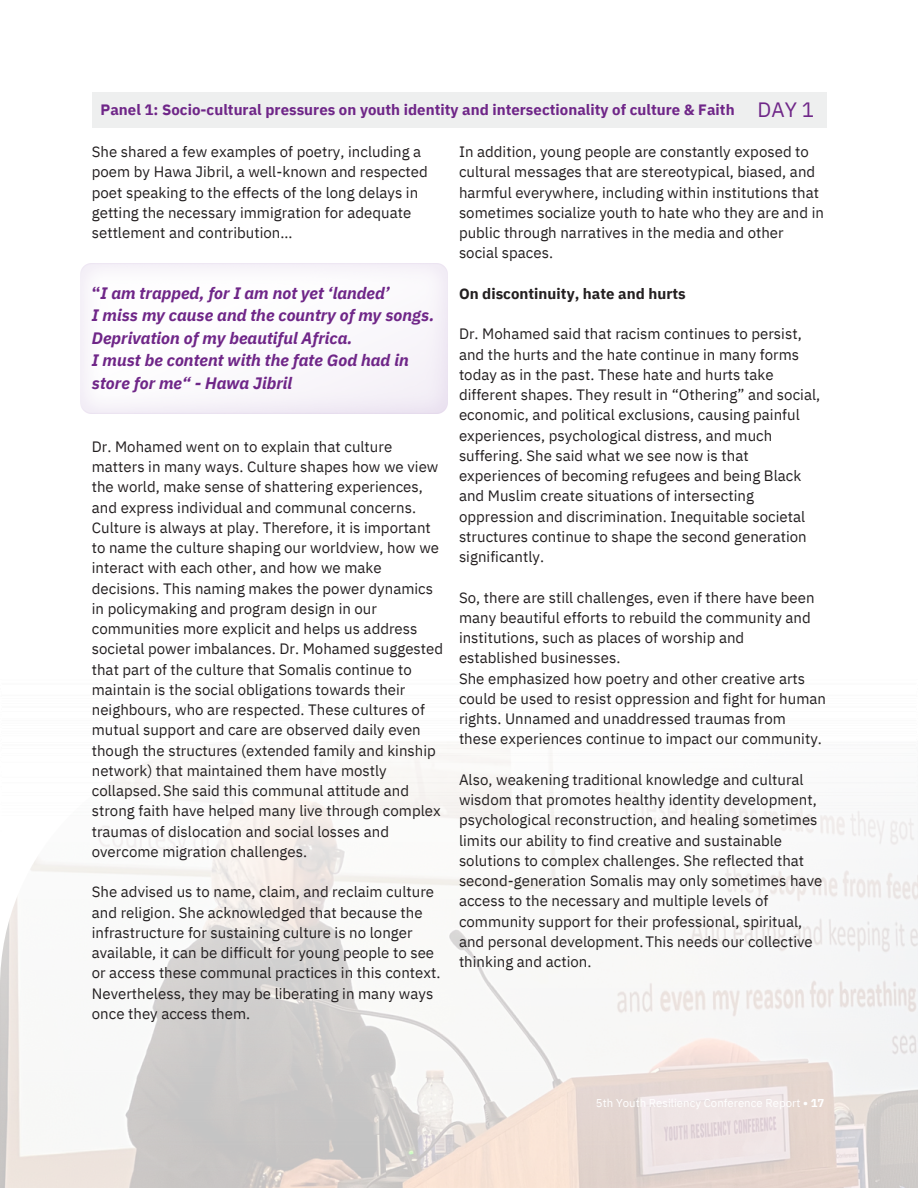
<style>
.page{position:relative;width:918px;height:1188px;background:#fff}
.page>*{position:absolute;margin:0;border:0;box-sizing:border-box;transform-origin:0 0}
.t1{font:20.7px "IBM Plex Sans";color:#6f2688}
.t2{font:italic 700 16.5px/22.5px "IBM Plex Sans";color:#6f2688}
.t3{font:15px/20.2px "IBM Plex Sans";color:#231f20}
.t4{font:700 15px "IBM Plex Sans";color:#6f2688}
.t5{font:700 15px "IBM Plex Sans";color:#231f20}
.t6{font:11.4px "IBM Plex Sans";color:#fff}
.s1{font-style:normal}
.s2{font-weight:700}
</style>
<div class="page">
<div style="left:92px;top:92px;width:734px;height:35px;background:#eeefef"></div>
<img style="left:0;top:742px;width:918px;height:446px">
<h2 class="t4" style="left:100px;top:100px;width:636px">Panel 1: Socio-cultural pressures on youth identity and intersectionality of culture &amp; Faith</h2>
<h1 class="t1" style="left:757px;top:96px;width:58px">DAY 1</h1>
<h3 class="t3" style="left:92px;top:141px;width:338px">She shared a few examples of poetry, including a poem by Hawa Jibril, a well-known and respected poet speaking to the effects of the long delays in getting the necessary immigration for adequate settlement and contribution…</h3>
<h3 class="t3" style="left:459px;top:141px;width:367px">In addition, young people are constantly exposed to cultural messages that are stereotypical, biased, and harmful everywhere, including within institutions that sometimes socialize youth to hate who they are and in public through narratives in the media and other social spaces.</h3>
<h2 class="t5" style="left:459px;top:283px;width:228px">On discontinuity, hate and hurts</h2>
<h3 class="t3" style="left:459px;top:324px;width:363px">Dr. Mohamed said that racism continues to persist, and the hurts and the hate continue in many forms today as in the past. These hate and hurts take different shapes. They result in “Othering” and social, economic, and political exclusions, causing painful experiences, psychological distress, and much suffering. She said what we see now is that experiences of becoming refugees and being Black and Muslim create situations of intersecting oppression and discrimination. Inequitable societal structures continue to shape the second generation significantly.</h3>
<h3 class="t3" style="left:459px;top:587px;width:369px">So, there are still challenges, even if there have been many beautiful efforts to rebuild the community and institutions, such as places of worship and established businesses.<br>She emphasized how poetry and other creative arts could be used to resist oppression and fight for human rights. Unnamed and unaddressed traumas from these experiences continue to impact our community.</h3>
<h3 class="t3" style="left:459px;top:769px;width:365px">Also, weakening traditional knowledge and cultural wisdom that promotes healthy identity development, psychological reconstruction, and healing sometimes limits our ability to find creative and sustainable solutions to complex challenges. She reflected that second-generation Somalis may only sometimes have access to the necessary and multiple levels of community support for their professional, spiritual, and personal development.This needs our collective thinking and action.</h3>
<h2 class="t2" style="left:92px;top:281px;width:344px"><span class="s1">“</span>I am trapped, for I am not yet ‘landed’<br>I miss my cause and the country of my songs.<br>Deprivation of my beautiful Africa.<br>I must be content with the fate God had in store for me“ - Hawa Jibril</h2>
<h3 class="t3" style="left:92px;top:436px;width:353px">Dr. Mohamed went on to explain that culture matters in many ways. Culture shapes how we view the world, make sense of shattering experiences, and express individual and communal concerns.<br>Culture is always at play. Therefore, it is important to name the culture shaping our worldview, how we interact with each other, and how we make decisions. This naming makes the power dynamics in policymaking and program design in our communities more explicit and helps us address societal power imbalances. Dr. Mohamed suggested that part of the culture that Somalis continue to maintain is the social obligations towards their neighbours, who are respected. These cultures of mutual support and care are observed daily even though the structures (extended family and kinship network) that maintained them have mostly collapsed.She said this communal attitude and strong faith have helped many live through complex traumas of dislocation and social losses and overcome migration challenges.</h3>
<h3 class="t3" style="left:92px;top:882px;width:350px">She advised us to name, claim, and reclaim culture and religion. She acknowledged that because the infrastructure for sustaining culture is no longer available, it can be difficult for young people to see or access these communal practices in this context.<br>Nevertheless, they may be liberating in many ways once they access them.</h3>
<p class="t6" style="left:596px;top:1095px;width:230px">5th Youth Resiliency Conference Report <span class="s2">• 17</span></p>
</div>
